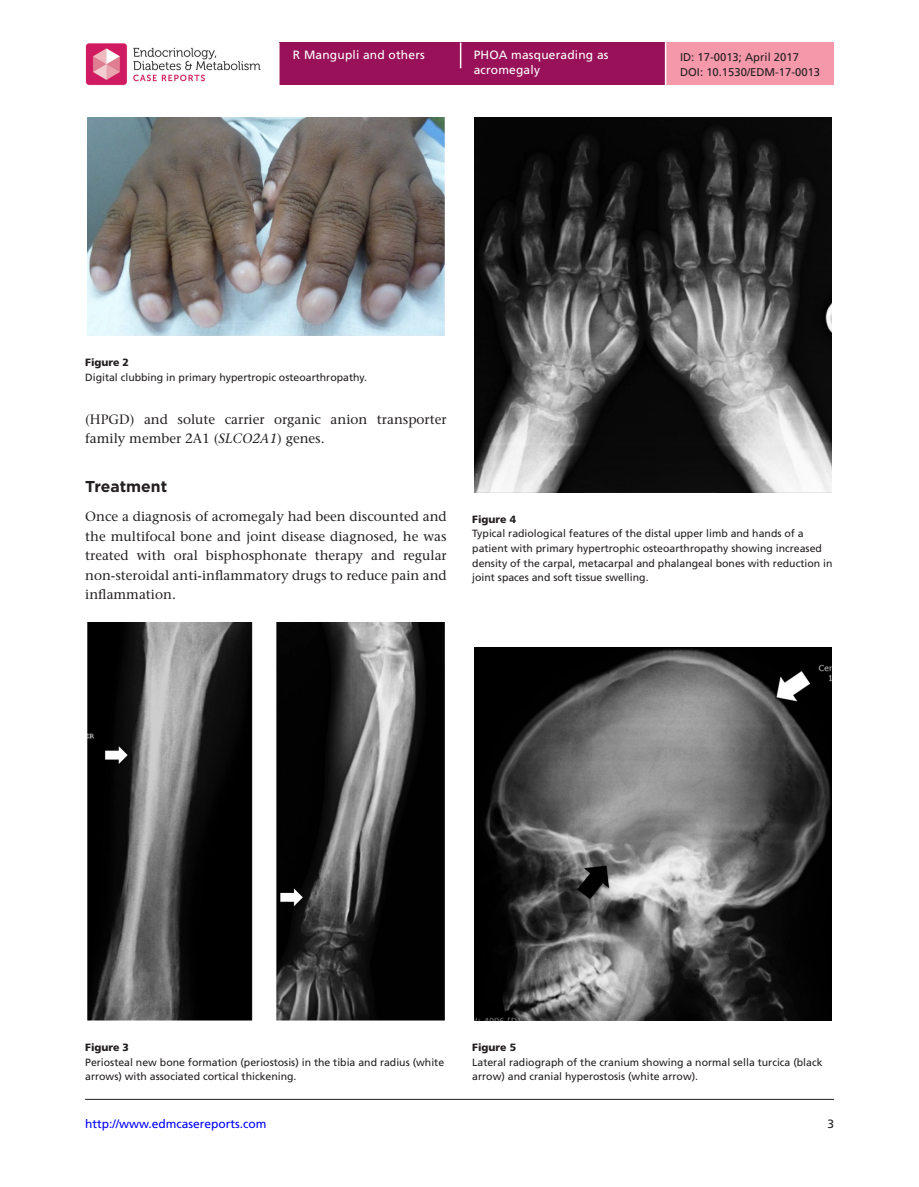
<style>
.page{position:relative;width:919px;height:1187px;background:#fff}
.page>*{position:absolute;margin:0;border:0;box-sizing:border-box;transform-origin:0 0}
.t1{font:700 15.75px "Gotham";color:#231f20}
.TXT{font:500 13.5px/19.5px "Stone Serif Std";color:#231f20;text-align:justify}
.TXI{font:500 13.5px/19.5px "Stone Serif Std";color:#231f20}
.t2{font:12px/14.7px "Frutiger LT Std";letter-spacing:.015em;color:#fff}
.t3{font:12px "Frutiger LT Std";color:#00f}
.t4{font:12px "Frutiger LT Std";color:#231f20}
.t5{font:11.25px "Frutiger LT Std";color:#231f20}
.FC{font:10.5px/14.7px "Frutiger LT Std";color:#231f20}
.FC-2{font:900 10.5px "Frutiger LT Std";color:#231f20}
.s1{font-style:italic}
</style>
<div class="page">
<div style="left:279px;top:43px;width:385px;height:42px;background:#991259"></div>
<div style="left:666px;top:43px;width:167px;height:42px;background:#f598a9"></div>
<svg style="left:460px;top:43px;width:1px;height:25px"></svg>
<img style="left:85px;top:43px;width:176px;height:42px">
<hr style="left:85px;top:1098px;width:749px;height:1px;background:#231f20">
<img style="left:87px;top:118px;width:357px;height:217px">
<img style="left:87px;top:623px;width:357px;height:397px">
<img style="left:474px;top:118px;width:357px;height:374px">
<img style="left:474px;top:647px;width:357px;height:373px">
<p class="t2" style="left:293px;top:48px;width:133px">R Mangupli and others</p>
<p class="t5" style="left:680px;top:51px;width:120px">ID: 17-0013; April 2017</p>
<p class="t5" style="left:680px;top:65px;width:142px">DOI: 10.1530/EDM-17-0013</p>
<p class="t2" style="left:473px;top:48px;width:136px">PHOA masquerading as acromegaly</p>
<p class="FC-2" style="left:85px;top:356px;width:45px">Figure 2</p>
<p class="FC" style="left:85px;top:369px;width:283px">Digital clubbing in primary hypertropic osteoarthropathy.</p>
<p class="TXI" style="left:85px;top:409px;width:363px">(HPGD) and solute carrier organic anion transporter family member 2A1 (<span class="s1">SLCO2A1</span>) genes.</p>
<h1 class="t1" style="left:85px;top:475px;width:84px">Treatment</h1>
<p class="TXT" style="left:85px;top:506px;width:363px">Once a diagnosis of acromegaly had been discounted and the multifocal bone and joint disease diagnosed, he was treated with oral bisphosphonate therapy and regular non-steroidal anti-inflammatory drugs to reduce pain and inflammation.</p>
<p class="FC-2" style="left:472px;top:512px;width:45px">Figure 4</p>
<p class="FC" style="left:472px;top:526px;width:362px">Typical radiological features of the distal upper limb and hands of a patient with primary hypertrophic osteoarthropathy showing increased density of the carpal, metacarpal and phalangeal bones with reduction in joint spaces and soft tissue swelling.</p>
<p class="FC-2" style="left:85px;top:1041px;width:45px">Figure 3</p>
<p class="FC" style="left:85px;top:1054px;width:360px">Periosteal new bone formation (periostosis) in the tibia and radius (white arrows) with associated cortical thickening.</p>
<p class="FC-2" style="left:472px;top:1041px;width:45px">Figure 5</p>
<p class="FC" style="left:472px;top:1054px;width:352px">Lateral radiograph of the cranium showing a normal sella turcica (black arrow) and cranial hyperostosis (white arrow).</p>
<p class="t3" style="left:85px;top:1116px;width:183px">http://www.edmcasereports.com</p>
<p class="t4" style="left:827px;top:1116px;width:8px">3</p>
</div>
